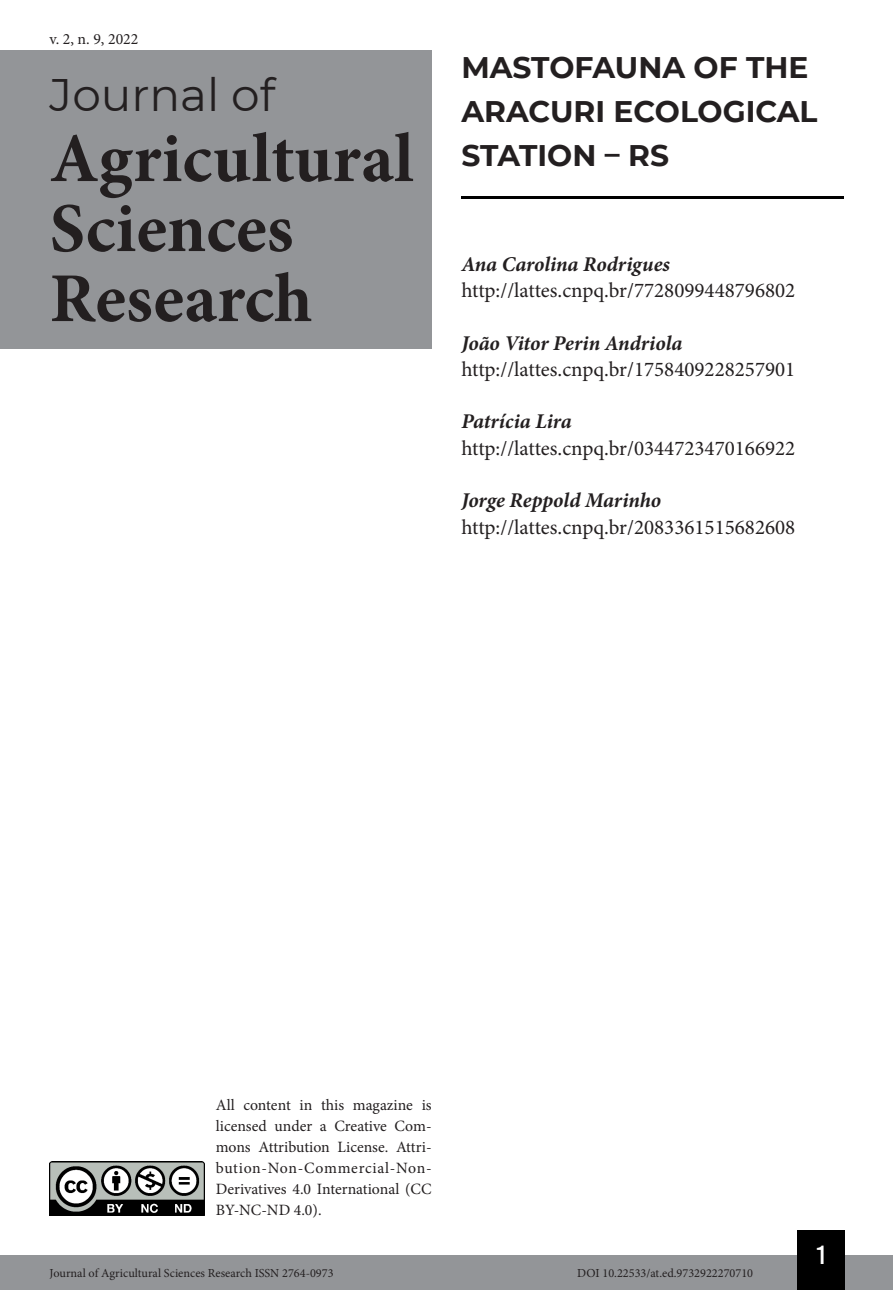
<style>
.page{position:relative;width:893px;height:1290px;background:#fff}
.page>*{position:absolute;margin:0;border:0;box-sizing:border-box;transform-origin:0 0}
.t1{font:700 70px/70px "Minion Pro";color:#231f20}
.t2{font:45.5px "Montserrat";color:#231f20}
.Título_Artigo{font:700 29.75px/43.8px "Montserrat";color:#231f20}
.t3{font:26.25px "Bebas Kai";color:#fff}
.Infos_autor{font:21px "Minion Pro";color:#231f20}
.Autor{font:italic 700 21px "Minion Pro";letter-spacing:-.005em;color:#231f20}
.t4{font:15.75px/21px "Minion Pro";color:#231f20;text-align:justify}
.t5{font:12.25px "Minion Pro";color:#231f20}
</style>
<div class="page">
<div style="left:0;top:1255px;width:893px;height:35px;background:#939598"></div>
<div style="left:797px;top:1230px;width:48px;height:60px;background:#000"></div>
<img style="left:50px;top:1161px;width:154px;height:54px">
<div style="left:0;top:50px;width:432px;height:298px;background:#939598"></div>
<hr style="left:461px;top:197px;width:382px;height:2px;background:#000">
<p class="t4" style="left:50px;top:28px;width:90px">v. 2, n. 9, 2022</p>
<h2 class="t2" style="left:50px;top:64px;width:227px">Journal of</h2>
<h1 class="t1" style="left:50px;top:123px;width:366px">Agricultural<br>Sciences<br>Research</h1>
<p class="Título_Artigo" style="left:461px;top:44px;width:358px">MASTOFAUNA OF THE<br>ARACURI ECOLOGICAL<br>STATION – RS</p>
<p class="Autor" style="left:461px;top:249px;width:210px">Ana Carolina Rodrigues</p>
<p class="Infos_autor" style="left:461px;top:276px;width:335px">http://lattes.cnpq.br/7728099448796802</p>
<p class="Autor" style="left:461px;top:328px;width:223px">João Vitor Perin Andriola</p>
<p class="Infos_autor" style="left:461px;top:355px;width:335px">http://lattes.cnpq.br/1758409228257901</p>
<p class="Autor" style="left:461px;top:407px;width:112px">Patrícia Lira</p>
<p class="Infos_autor" style="left:461px;top:434px;width:335px">http://lattes.cnpq.br/0344723470166922</p>
<p class="Autor" style="left:461px;top:485px;width:201px">Jorge Reppold Marinho</p>
<p class="Infos_autor" style="left:461px;top:513px;width:335px">http://lattes.cnpq.br/2083361515682608</p>
<p class="t4" style="left:216px;top:1095px;width:217px">All content in this magazine is licensed under a Creative Com&shy;mons Attribution License. Attri&shy;bution-Non-Commercial-Non-Derivatives 4.0 International (CC BY-NC-ND 4.0).</p>
<h3 class="t3" style="left:817px;top:1241px;width:10px">1</h3>
<p class="t5" style="left:50px;top:1265px;width:285px">Journal of Agricultural Sciences Research ISSN 2764-0973</p>
<p class="t5" style="left:577px;top:1265px;width:177px">DOI 10.22533/at.ed.9732922270710</p>
</div>
